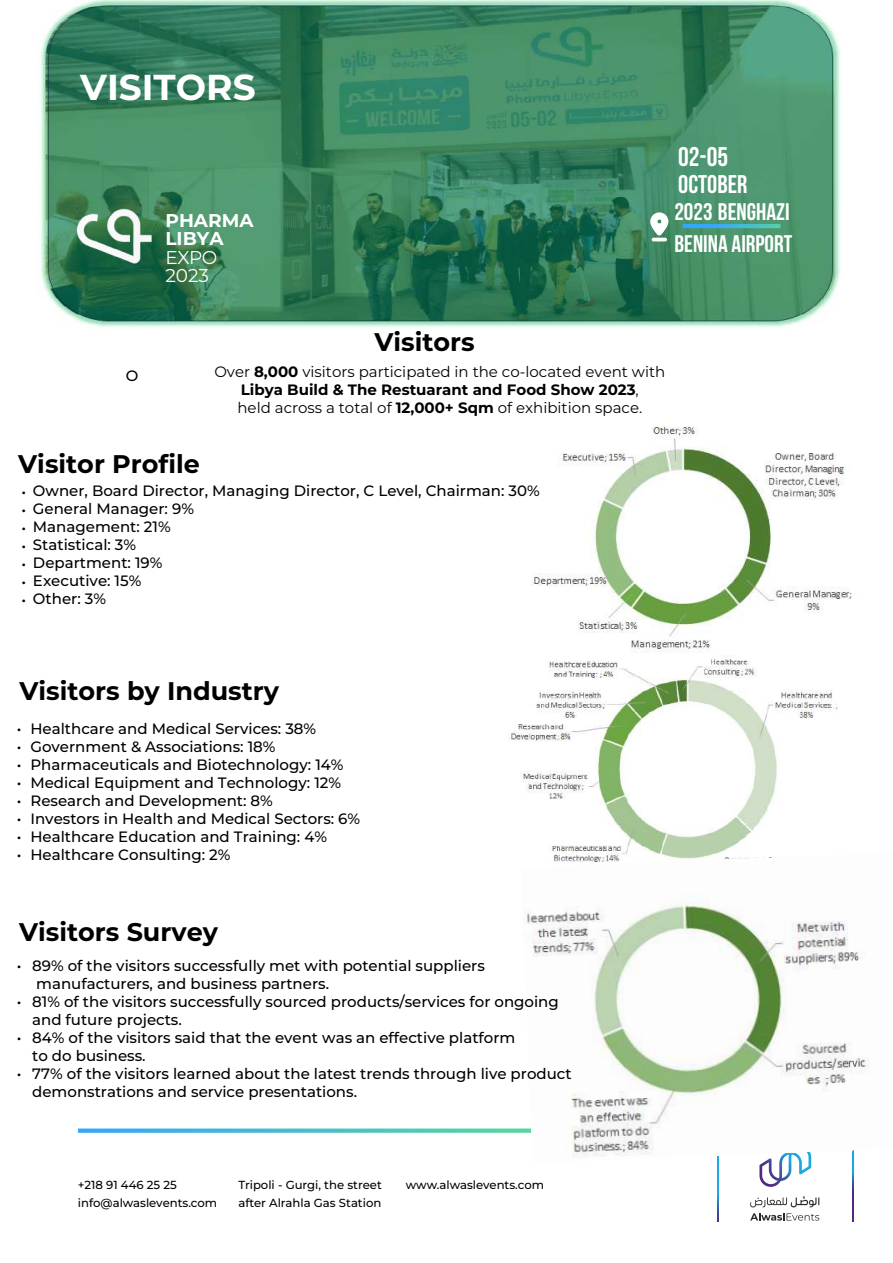
<style>
.page{position:relative;width:893px;height:1263px;background:#fff}
.page>*{position:absolute;margin:0;border:0;box-sizing:border-box;transform-origin:0 0}
.t1{font:700 36px "Montserrat";color:#fff}
.t2{font:27px "Bebas Neue";color:#fff}
.t3{font:700 25.5px "Montserrat";color:#000}
.t4{font:25.5px "Bebas Neue";color:#fff}
.t5{font:24px/32.1px "Bebas Neue";color:#fff}
.t6{font:700 18.45px/18.5px "Montserrat";color:#fff}
.t7{font:18.45px/18.5px "Montserrat";letter-spacing:-.015em;color:#fff}
.t8{font:500 15px/18px "Montserrat";color:#000}
.t9{font:15px/18px "Montserrat";color:#000;text-align:center}
.t10{font:500 11.7px/18.1px "Montserrat";color:#010100}
.t11{font:500 11.7px "Montserrat";color:#000}
.s1{font-weight:700}
</style>
<div class="page">
<svg style="left:78px;top:1128px;width:444px;height:5px;background:#62c6d3"></svg>
<svg style="left:750px;top:1196px;width:69px;height:11px"></svg>
<svg style="left:750px;top:1213px;width:69px;height:7px"></svg>
<svg style="left:852px;top:1161px;width:2px;height:60px"></svg>
<svg style="left:717px;top:1161px;width:2px;height:60px"></svg>
<svg style="left:759px;top:1161px;width:52px;height:26px"></svg>
<img style="left:40px;top:0;width:801px;height:328px">
<svg style="left:682px;top:224px;width:98px;height:4px"></svg>
<svg style="left:650px;top:212px;width:18px;height:29px"></svg>
<img style="left:75px;top:208px;width:79px;height:57px">
<img style="left:533px;top:426px;width:319px;height:227px">
<img style="left:509px;top:655px;width:329px;height:197px">
<img style="left:522px;top:852px;width:347px;height:309px">
<h1 class="t1" style="left:80px;top:63px;width:177px">VISITORS</h1>
<p class="t6" style="left:165px;top:210px;width:90px">PHARMA<br>LIBYA</p>
<p class="t7" style="left:165px;top:247px;width:54px">EXPO<br>2023</p>
<h2 class="t2" style="left:678px;top:142px;width:52px">02-05</h2>
<h3 class="t4" style="left:678px;top:170px;width:71px">OCTOBER</h3>
<h3 class="t5" style="left:674px;top:195px;width:119px">2023 BENGHAZI<br>BENINA AIRPORT</h3>
<p class="t8" style="left:126px;top:366px;width:14px">O</p>
<h3 class="t3" style="left:18px;top:447px;width:183px">Visitor Profile</h3>
<h3 class="t3" style="left:375px;top:324px;width:102px">Visitors</h3>
<p class="t9" style="left:214px;top:362px;width:452px">Over <span class="s1">8,000</span> visitors participated in the co-located event with<br><span class="s1">Libya Build &amp; The Restuarant and Food Show 2023</span>,<br>held across a total of <span class="s1">12,000+ Sqm</span> of exhibition space.</p>
<p class="t8" style="left:22px;top:481px;width:520px">• Owner, Board Director, Managing Director, C Level, Chairman: 30%</p>
<p class="t8" style="left:22px;top:499px;width:174px">• General Manager: 9%</p>
<p class="t8" style="left:22px;top:517px;width:151px">• Management: 21%</p>
<p class="t8" style="left:22px;top:535px;width:116px">• Statistical: 3%</p>
<p class="t8" style="left:22px;top:553px;width:142px">• Department: 19%</p>
<p class="t8" style="left:22px;top:571px;width:121px">• Executive: 15%</p>
<p class="t8" style="left:22px;top:589px;width:86px">• Other: 3%</p>
<h3 class="t3" style="left:20px;top:674px;width:261px">Visitors by Industry</h3>
<p class="t8" style="left:17px;top:719px;width:301px">• Healthcare and Medical Services: 38%</p>
<p class="t8" style="left:17px;top:737px;width:260px">• Government &amp; Associations: 18%</p>
<p class="t8" style="left:17px;top:755px;width:328px">• Pharmaceuticals and Biotechnology: 14%</p>
<p class="t8" style="left:17px;top:773px;width:326px">• Medical Equipment and Technology: 12%</p>
<p class="t8" style="left:17px;top:791px;width:258px">• Research and Development: 8%</p>
<p class="t8" style="left:17px;top:809px;width:345px">• Investors in Health and Medical Sectors: 6%</p>
<p class="t8" style="left:17px;top:827px;width:312px">• Healthcare Education and Training: 4%</p>
<p class="t8" style="left:17px;top:845px;width:215px">• Healthcare Consulting: 2%</p>
<h3 class="t3" style="left:19px;top:914px;width:200px">Visitors Survey</h3>
<p class="t8" style="left:32px;top:956px;width:541px">89% of the visitors successfully met with potential suppliers manufacturers, and business partners.<br>81% of the visitors successfully sourced products/services for ongoing and future projects.<br>84% of the visitors said that the event was an effective platform<br>to do business.<br>77% of the visitors learned about the latest trends through live product demonstrations and service presentations.</p>
<p class="t8" style="left:17px;top:956px;width:6px">•</p>
<p class="t8" style="left:17px;top:992px;width:6px">•</p>
<p class="t8" style="left:17px;top:1028px;width:6px">•</p>
<p class="t8" style="left:17px;top:1064px;width:6px">•</p>
<p class="t11" style="left:78px;top:1177px;width:100px">+218 91 446 25 25</p>
<p class="t10" style="left:78px;top:1193px;width:141px">info@alwaslevents.com</p>
<p class="t10" style="left:238px;top:1176px;width:145px">Tripoli - Gurgi, the street after Alrahla Gas Station</p>
<p class="t10" style="left:406px;top:1175px;width:140px">www.alwaslevents.com</p>
</div>
